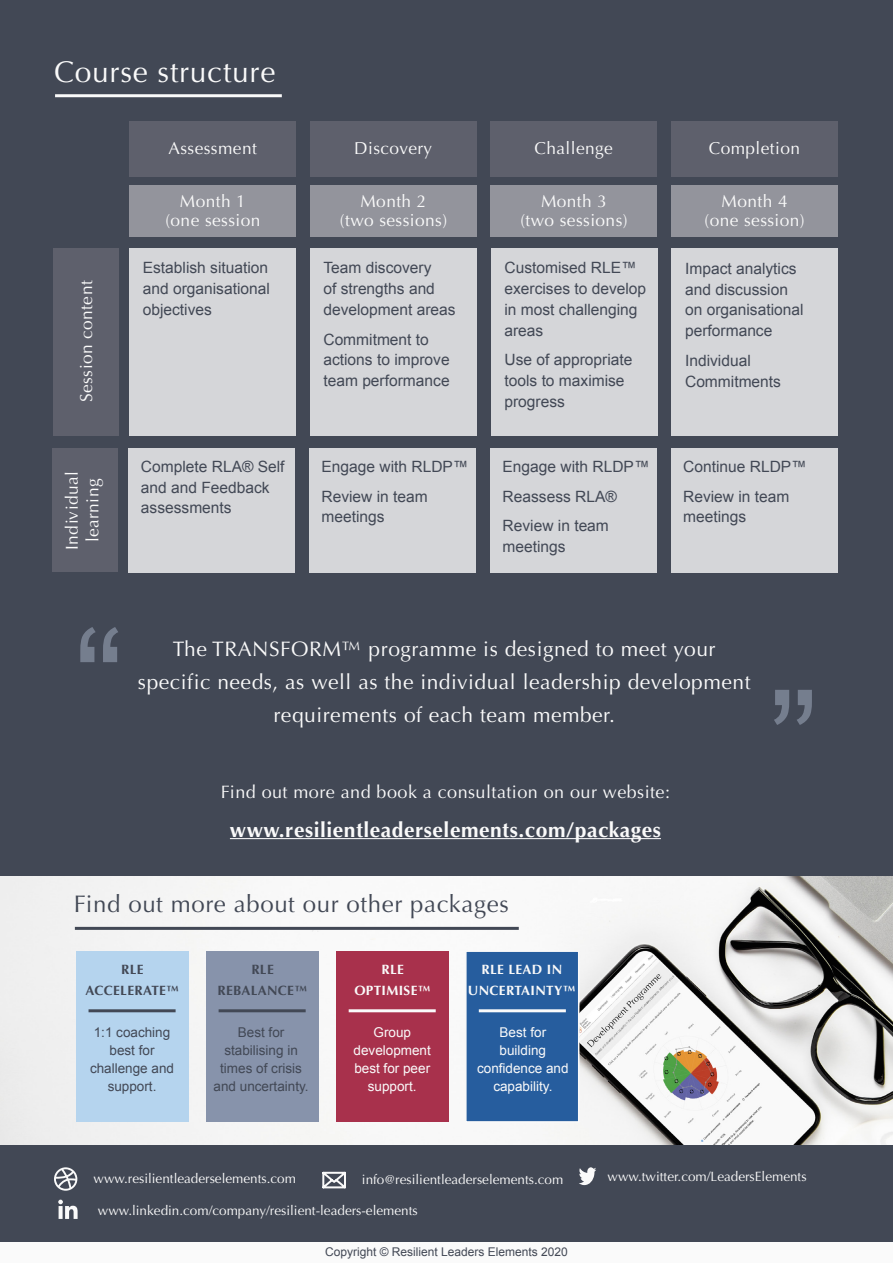
<style>
.page{position:relative;width:893px;height:1263px;background:#424855}
.page>*{position:absolute;margin:0;border:0;box-sizing:border-box;transform-origin:0 0}
.t1{font:150px "Arial";color:#98a2b5}
.t2{font:30px "Optima";letter-spacing:.025em;color:#fafafa}
.t3{font:24px "Optima";letter-spacing:.025em;color:#424855}
.t4{font:21px/33px "Optima";letter-spacing:.025em;color:#fafafa;text-align:center}
.t5{font:700 21px "Optima";letter-spacing:.025em;color:#fafafa}
.t6{font:18px "Optima";letter-spacing:.025em;color:#fafafa}
.t7{font:17.25px/20.7px "Optima";letter-spacing:.025em;color:#fafafa;text-align:center}
.t8{font:15.6px/20.7px "Arial";color:#424855}
.t9{font:13.5px "Optima";color:#fafafa}
.t10{font:13.5px/18px "Arial";color:#424855;text-align:center}
.t11{font:13.5px/18px "Arial";color:#fafafa;text-align:center}
.t12{font:700 13.5px "Optima";letter-spacing:.025em;color:#fafafa}
.t13{font:700 13.5px "Optima";letter-spacing:.025em;color:#424855}
.t14{font:12px "Arial";color:#424855}
</style>
<div class="page">
<img style="left:0;top:876px;width:893px;height:269px">
<div style="left:0;top:1243px;width:893px;height:20px;background:#fafafa"></div>
<hr style="left:55px;top:94px;width:227px;height:3px;background:#fafafa">
<svg style="left:54px;top:1167px;width:23px;height:24px"></svg>
<svg style="left:322px;top:1171px;width:24px;height:18px"></svg>
<svg style="left:58px;top:1199px;width:20px;height:20px"></svg>
<svg style="left:579px;top:1167px;width:17px;height:18px"></svg>
<hr style="left:230px;top:838px;width:431px;height:1px;background:#fafafa">
<hr style="left:75px;top:927px;width:444px;height:3px;background:#424855">
<div style="left:76px;top:951px;width:112px;height:171px;background:#b5d4ee"></div>
<div style="left:206px;top:951px;width:113px;height:171px;background:#8793ab"></div>
<div style="left:336px;top:951px;width:113px;height:171px;background:#a8314c"></div>
<div style="left:465px;top:950px;width:114px;height:173px;background:#265d9e;border:2px solid #fafafa"></div>
<hr style="left:89px;top:1009px;width:87px;height:3px;background:#424855">
<hr style="left:219px;top:1009px;width:87px;height:3px;background:#424855">
<hr style="left:349px;top:1009px;width:87px;height:3px;background:#fafafa">
<hr style="left:479px;top:1009px;width:87px;height:3px;background:#fafafa">
<div style="left:53px;top:248px;width:66px;height:188px;background:#5e606c"></div>
<div style="left:52px;top:448px;width:66px;height:124px;background:#5e606c"></div>
<div style="left:129px;top:249px;width:167px;height:187px;background:#d5d6d9"></div>
<div style="left:128px;top:449px;width:167px;height:124px;background:#d5d6d9"></div>
<div style="left:129px;top:121px;width:167px;height:55px;background:#5e606c"></div>
<div style="left:129px;top:185px;width:167px;height:51px;background:#93949c"></div>
<div style="left:310px;top:121px;width:167px;height:55px;background:#5e606c"></div>
<div style="left:310px;top:185px;width:167px;height:51px;background:#93949c"></div>
<div style="left:490px;top:121px;width:167px;height:55px;background:#5e606c"></div>
<div style="left:490px;top:185px;width:167px;height:51px;background:#93949c"></div>
<div style="left:671px;top:121px;width:167px;height:55px;background:#5e606c"></div>
<div style="left:671px;top:185px;width:167px;height:51px;background:#93949c"></div>
<div style="left:310px;top:249px;width:167px;height:187px;background:#d5d6d9"></div>
<div style="left:309px;top:449px;width:167px;height:124px;background:#d5d6d9"></div>
<div style="left:491px;top:249px;width:167px;height:187px;background:#d5d6d9"></div>
<div style="left:490px;top:449px;width:167px;height:124px;background:#d5d6d9"></div>
<div style="left:672px;top:249px;width:166px;height:187px;background:#d5d6d9"></div>
<div style="left:671px;top:449px;width:166px;height:124px;background:#d5d6d9"></div>
<p class="t2" style="left:54px;top:54px;width:223px">Course structure</p>
<p class="t7" style="left:76px;top:402px;width:123px;rotate:-90deg">Session content</p>
<p class="t7" style="left:62px;top:550px;width:80px;rotate:-90deg">Individual learning</p>
<p class="t7" style="left:168px;top:138px;width:90px">Assessment</p>
<p class="t7" style="left:180px;top:191px;width:67px">Month 1</p>
<p class="t7" style="left:165px;top:210px;width:97px">(one session</p>
<p class="t8" style="left:143px;top:258px;width:129px;text-align:justify">Establish situation and organisational objectives</p>
<p class="t8" style="left:141px;top:456px;width:145px">Complete RLA® Self and and Feedback assessments</p>
<p class="t7" style="left:354px;top:138px;width:79px">Discovery</p>
<p class="t7" style="left:360px;top:191px;width:67px">Month 2</p>
<p class="t7" style="left:340px;top:210px;width:109px">(two sessions)</p>
<p class="t8" style="left:323px;top:258px;width:134px">Team discovery<br>of strengths and development areas</p>
<p class="t8" style="left:323px;top:329px;width:128px">Commitment to actions to improve team performance</p>
<p class="t8" style="left:322px;top:456px;width:148px">Engage with RLDP™</p>
<p class="t8" style="left:322px;top:486px;width:108px">Review in team meetings</p>
<p class="t7" style="left:535px;top:138px;width:80px">Challenge</p>
<p class="t7" style="left:541px;top:191px;width:67px">Month 3</p>
<p class="t7" style="left:520px;top:210px;width:109px">(two sessions)</p>
<p class="t8" style="left:504px;top:258px;width:143px">Customised RLE™ exercises to develop in most challenging areas</p>
<p class="t8" style="left:504px;top:350px;width:129px">Use of appropriate tools to maximise progress</p>
<p class="t8" style="left:503px;top:456px;width:148px">Engage with RLDP™</p>
<p class="t8" style="left:503px;top:486px;width:116px">Reassess RLA®</p>
<p class="t8" style="left:503px;top:516px;width:108px">Review in team meetings</p>
<p class="t7" style="left:709px;top:138px;width:93px">Completion</p>
<p class="t7" style="left:722px;top:191px;width:67px">Month 4</p>
<p class="t7" style="left:704px;top:210px;width:102px">(one session)</p>
<p class="t8" style="left:685px;top:258px;width:113px">Impact analytics</p>
<p class="t8" style="left:685px;top:279px;width:120px">and discussion on organisational performance</p>
<p class="t8" style="left:685px;top:350px;width:97px">Individual<br>Commitments</p>
<p class="t8" style="left:683px;top:456px;width:125px">Continue RLDP™</p>
<p class="t8" style="left:683px;top:486px;width:108px">Review in team meetings</p>
<h1 class="t1" style="left:74px;top:585px;width:51px">“</h1>
<p class="t4" style="left:138px;top:633px;width:614px">The TRANSFORM™ programme is designed to meet your specific needs, as well as the individual leadership development requirements of each team member.</p>
<p class="t6" style="left:221px;top:781px;width:451px">Find out more and book a consultation on our website:</p>
<p class="t5" style="left:230px;top:817px;width:432px">www.resilientleaderselements.com/packages</p>
<p class="t3" style="left:74px;top:890px;width:436px">Find out more about our other packages</p>
<p class="t13" style="left:121px;top:962px;width:24px">RLE</p>
<p class="t13" style="left:86px;top:983px;width:95px">ACCELERATE™</p>
<p class="t13" style="left:251px;top:962px;width:24px">RLE</p>
<p class="t13" style="left:218px;top:983px;width:91px">REBALANCE™</p>
<p class="t12" style="left:381px;top:962px;width:24px">RLE</p>
<p class="t12" style="left:354px;top:983px;width:78px">OPTIMISE™</p>
<p class="t12" style="left:482px;top:962px;width:82px">RLE LEAD IN</p>
<p class="t12" style="left:468px;top:983px;width:109px">UNCERTAINTY™</p>
<p class="t10" style="left:90px;top:1023px;width:86px">1:1 coaching best for challenge and support.</p>
<p class="t11" style="left:477px;top:1023px;width:93px">Best for building confidence and capability.</p>
<p class="t10" style="left:214px;top:1023px;width:97px">Best for stabilising in times of crisis and uncertainty.</p>
<p class="t11" style="left:354px;top:1023px;width:79px">Group development best for peer support.</p>
<h1 class="t1" style="left:769px;top:647px;width:51px">”</h1>
<p class="t9" style="left:94px;top:1171px;width:204px">www.resilientleaderselements.com</p>
<p class="t9" style="left:362px;top:1172px;width:203px">info@resilientleaderselements.com</p>
<p class="t9" style="left:98px;top:1203px;width:321px">www.linkedin.com/company/resilient-leaders-elements</p>
<p class="t14" style="left:325px;top:1244px;width:244px">Copyright © Resilient Leaders Elements 2020</p>
<p class="t9" style="left:608px;top:1169px;width:201px">www.twitter.com/LeadersElements</p>
</div>
